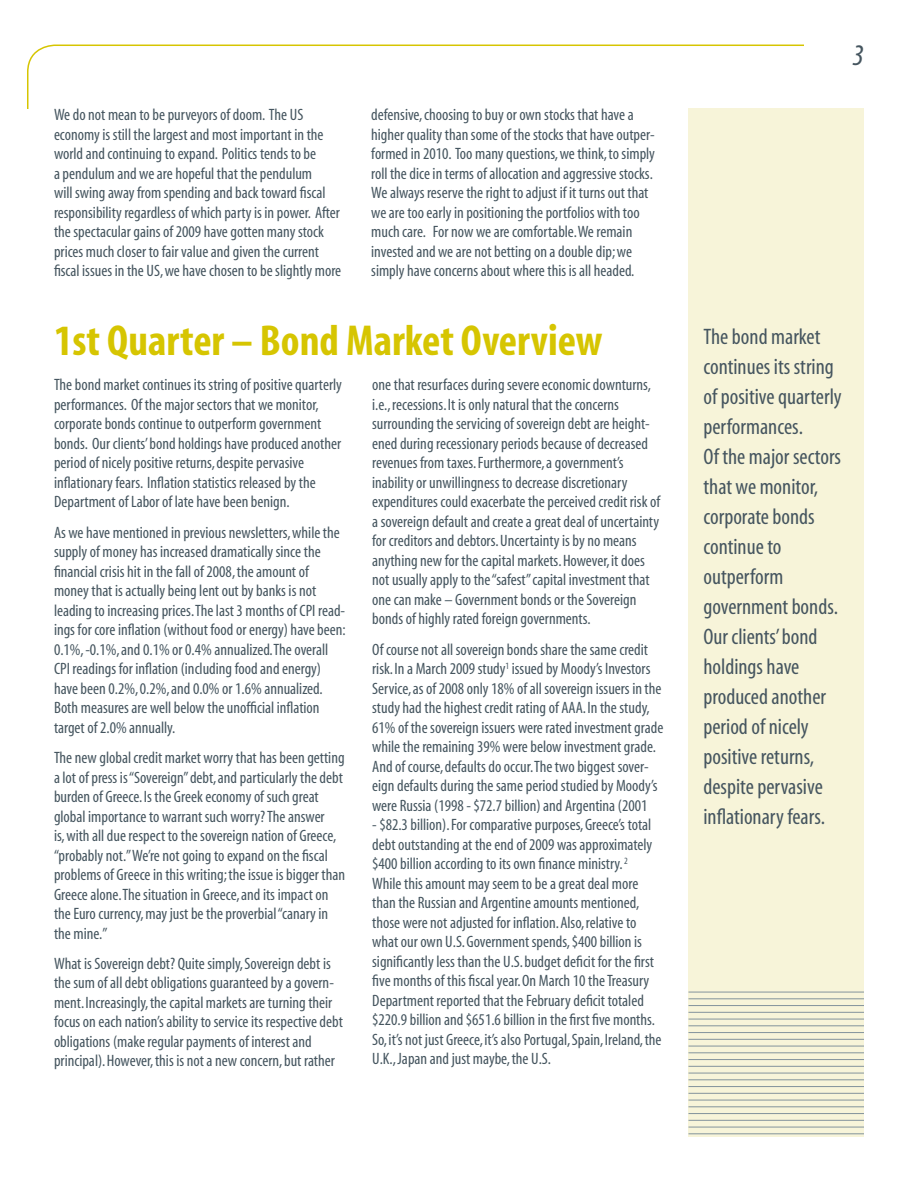
<style>
.page{position:relative;width:918px;height:1188px;background:#fff}
.page>*{position:absolute;margin:0;border:0;box-sizing:border-box;transform-origin:0 0}
.Headlines{font:700 condensed 43.5px "Myriad";color:#d6c501}
.t1{font:italic condensed 30px "Myriad";color:#45555f}
.Body_Copy{font:condensed 22.5px/30px "Myriad";color:#45555f}
.Body_Copy-2{font:condensed 16.5px/19.5px "Myriad";color:#45555f}
</style>
<div class="page">
<div style="left:27px;top:45px;width:837px;height:103px;border:2px solid #d6c501;border-radius:27px"></div>
<div style="left:14px;top:109px;width:896px;height:134px;background:#fff"></div>
<div style="left:805px;top:41px;width:60px;height:66px;background:#fff"></div>
<div style="left:689px;top:108px;width:175px;height:1029px;background:#f7f4d9"></div>
<hr style="left:688px;top:992px;width:176px;height:1px;background:#83939c">
<hr style="left:688px;top:999px;width:176px;height:1px;background:#83939c">
<hr style="left:688px;top:1005px;width:176px;height:1px;background:#83939c">
<hr style="left:688px;top:1012px;width:176px;height:1px;background:#83939c">
<hr style="left:688px;top:1019px;width:176px;height:1px;background:#83939c">
<hr style="left:688px;top:1026px;width:176px;height:1px;background:#83939c">
<hr style="left:688px;top:1032px;width:176px;height:1px;background:#83939c">
<hr style="left:688px;top:1039px;width:176px;height:1px;background:#83939c">
<hr style="left:688px;top:1046px;width:176px;height:1px;background:#83939c">
<hr style="left:688px;top:1053px;width:176px;height:1px;background:#83939c">
<hr style="left:688px;top:1059px;width:176px;height:1px;background:#83939c">
<hr style="left:688px;top:1066px;width:176px;height:1px;background:#83939c">
<hr style="left:688px;top:1073px;width:176px;height:1px;background:#83939c">
<hr style="left:688px;top:1080px;width:176px;height:1px;background:#83939c">
<hr style="left:688px;top:1086px;width:176px;height:1px;background:#83939c">
<hr style="left:688px;top:1093px;width:176px;height:1px;background:#83939c">
<hr style="left:688px;top:1100px;width:176px;height:1px;background:#83939c">
<hr style="left:688px;top:1107px;width:176px;height:1px;background:#83939c">
<hr style="left:688px;top:1113px;width:176px;height:1px;background:#83939c">
<hr style="left:688px;top:1120px;width:176px;height:1px;background:#83939c">
<hr style="left:688px;top:1127px;width:176px;height:1px;background:#83939c">
<hr style="left:688px;top:1134px;width:176px;height:1px;background:#83939c">
<p class="t1" style="left:852px;top:40px;width:13px">3</p>
<p class="Body_Copy-2" style="left:54px;top:106px;width:289px">We do not mean to be purveyors of doom. The US economy is still the largest and most important in the world and continuing to expand. Politics tends to be<br>a pendulum and we are hopeful that the pendulum<br>will swing away from spending and back toward fiscal responsibility regardless of which party is in power. After the spectacular gains of 2009 have gotten many stock prices much closer to fair value and given the current fiscal issues in the US, we have chosen to be slightly more</p>
<p class="Body_Copy-2" style="left:371px;top:106px;width:285px">defensive, choosing to buy or own stocks that have a higher quality than some of the stocks that have outper&shy;formed in 2010. Too many questions, we think, to simply roll the dice in terms of allocation and aggressive stocks.<br>We always reserve the right to adjust if it turns out that we are too early in positioning the portfolios with too much care. For now we are comfortable.We remain invested and we are not betting on a double dip; we simply have concerns about where this is all headed.</p>
<p class="Headlines" style="left:54px;top:318px;width:550px">1st Quarter – Bond Market Overview</p>
<p class="Body_Copy" style="left:704px;top:322px;width:140px">The bond market continues its string of positive quarterly performances.<br>Of the major sectors that we monitor, corporate bonds continue to outperform government bonds.<br>Our clients’ bond holdings have produced another period of nicely positive returns, despite pervasive inflationary fears.</p>
<p class="Body_Copy-2" style="left:54px;top:376px;width:289px">The bond market continues its string of positive quarterly performances. Of the major sectors that we monitor, corporate bonds continue to outperform government bonds. Our clients’ bond holdings have produced another period of nicely positive returns, despite pervasive inflationary fears. Inflation statistics released by the Department of Labor of late have been benign.</p>
<p class="Body_Copy-2" style="left:54px;top:523px;width:293px">As we have mentioned in previous newsletters, while the supply of money has increased dramatically since the financial crisis hit in the fall of 2008, the amount of money that is actually being lent out by banks is not leading to increasing prices.The last 3 months of CPI read&shy;ings for core inflation (without food or energy) have been:<br>0.1%, -0.1%, and 0.1% or 0.4% annualized.The overall CPI readings for inflation (including food and energy) have been 0.2%, 0.2%, and 0.0% or 1.6% annualized.<br>Both measures are well below the unofficial inflation target of 2.0% annually.</p>
<p class="Body_Copy-2" style="left:54px;top:749px;width:293px">The new global credit market worry that has been getting a lot of press is “Sovereign” debt, and particularly the debt burden of Greece. Is the Greek economy of such great global importance to warrant such worry? The answer<br>is, with all due respect to the sovereign nation of Greece, “probably not.” We’re not going to expand on the fiscal problems of Greece in this writing; the issue is bigger than Greece alone.The situation in Greece, and its impact on the Euro currency, may just be the proverbial “canary in the mine.”</p>
<p class="Body_Copy-2" style="left:54px;top:954px;width:290px">What is Sovereign debt? Quite simply, Sovereign debt is the sum of all debt obligations guaranteed by a govern&shy;ment. Increasingly, the capital markets are turning their focus on each nation’s ability to service its respective debt obligations (make regular payments of interest and principal). However, this is not a new concern, but rather</p>
<p class="Body_Copy-2" style="left:372px;top:376px;width:290px">one that resurfaces during severe economic downturns, i.e., recessions. It is only natural that the concerns surrounding the servicing of sovereign debt are height&shy;ened during recessionary periods because of decreased revenues from taxes. Furthermore, a government’s inability or unwillingness to decrease discretionary expenditures could exacerbate the perceived credit risk of a sovereign default and create a great deal of uncertainty for creditors and debtors. Uncertainty is by no means anything new for the capital markets. However, it does not usually apply to the “safest” capital investment that one can make – Government bonds or the Sovereign bonds of highly rated foreign governments.</p>
<p class="Body_Copy-2" style="left:372px;top:640px;width:293px">Of course not all sovereign bonds share the same credit risk. In a March 2009 study<sup>1</sup> issued by Moody’s Investors Service, as of 2008 only 18% of all sovereign issuers in the study had the highest credit rating of AAA. In the study, 61% of the sovereign issuers were rated investment grade while the remaining 39% were below investment grade.<br>And of course, defaults do occur.The two biggest sover&shy;eign defaults during the same period studied by Moody’s were Russia (1998 - $72.7 billion) and Argentina (2001</p>
<p class="Body_Copy-2" style="left:372px;top:816px;width:291px">- $82.3 billion). For comparative purposes, Greece’s total debt outstanding at the end of 2009 was approximately $400 billion according to its own finance ministry. <sup>2<br></sup>While this amount may seem to be a great deal more than the Russian and Argentine amounts mentioned, those were not adjusted for inflation. Also, relative to what our own U.S. Government spends, $400 billion is significantly less than the U.S. budget deficit for the first five months of this fiscal year. On March 10 the Treasury Department reported that the February deficit totaled $220.9 billion and $651.6 billion in the first five months.<br>So, it’s not just Greece, it’s also Portugal, Spain, Ireland, the U.K., Japan and just maybe, the U.S.</p>
</div>
